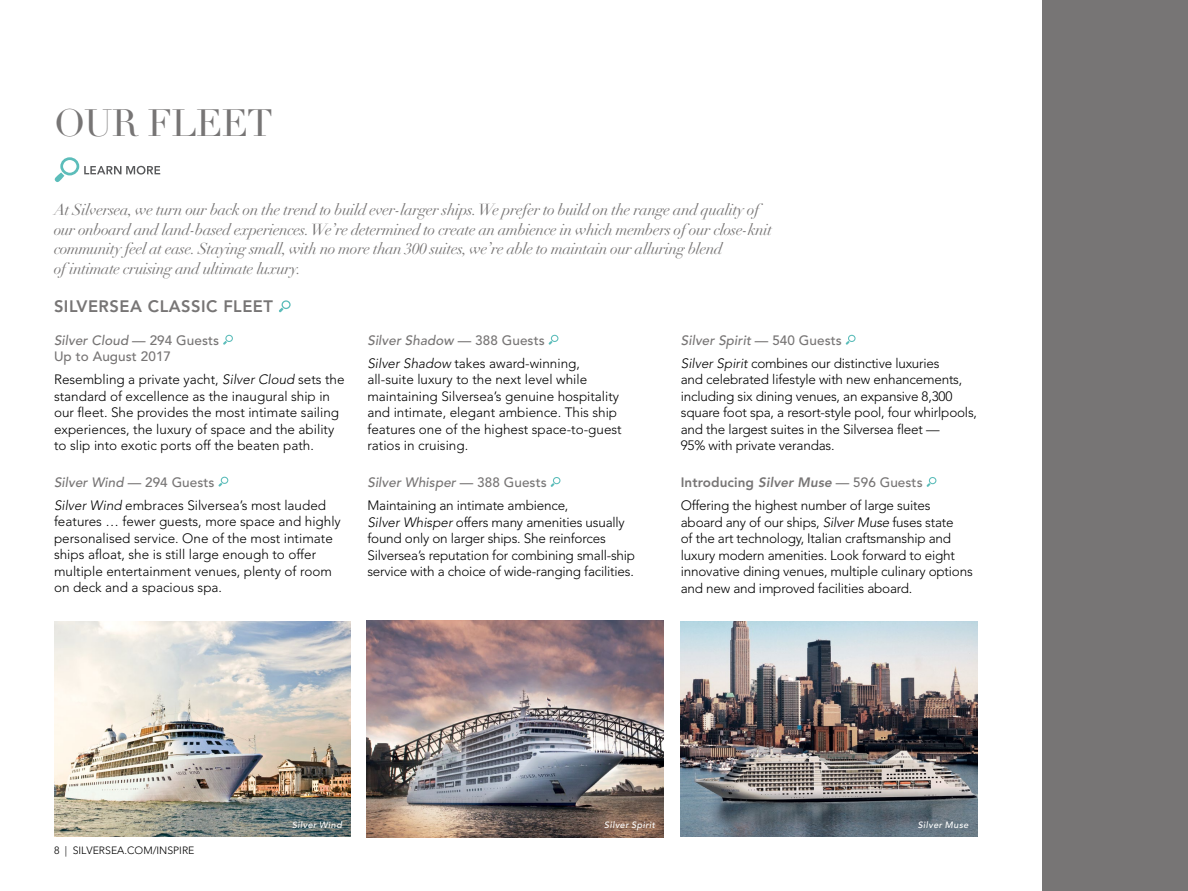
<style>
.page{position:relative;width:1188px;height:891px;background:#fff}
.page>*{position:absolute;margin:0;border:0;box-sizing:border-box;transform-origin:0 0}
.t1{font:37.5px "Didot LT Std";letter-spacing:-.025em;color:#777575}
.t2{font:800 16.5px "Avenir LT Std";letter-spacing:.03em;color:#777575}
.t3{font:italic 15.75px/19.5px "Didot LT Std";letter-spacing:-.025em;color:#777575}
.t4{font:300 13.5px/16.5px "Avenir LT Std";letter-spacing:-.015em;color:#000}
.t5{font:500 13.5px/16.2px "Avenir LT Std";letter-spacing:.005em;color:#777575}
.t6{font:300 10.5px "Avenir LT Std";color:#000}
.t7{font:italic 500 9px "Avenir LT Std";letter-spacing:.055em;color:#fff}
.s1{font-style:italic}
.s2{font-weight:500;font-style:italic;color:#777575}
.s3{font-weight:500;color:#777575}
.s4{font-weight:800;color:#777575}
.s5{font-weight:800;font-style:italic;color:#777575}
</style>
<div class="page">
<img style="left:54px;top:621px;width:297px;height:216px">
<img style="left:681px;top:621px;width:296px;height:216px">
<img style="left:367px;top:620px;width:297px;height:217px">
<div style="left:1043px;top:0;width:145px;height:891px;background:#777575"></div>
<svg style="left:279px;top:308px;width:4px;height:5px"></svg>
<div style="left:282px;top:300px;width:9px;height:9px;border:1px solid #5cbdba;border-radius:50%"></div>
<svg style="left:223px;top:341px;width:4px;height:4px"></svg>
<div style="left:225px;top:335px;width:8px;height:7px;border:1px solid #5cbdba;border-radius:50%"></div>
<svg style="left:218px;top:483px;width:4px;height:4px"></svg>
<div style="left:221px;top:477px;width:7px;height:7px;border:1px solid #5cbdba;border-radius:50%"></div>
<svg style="left:548px;top:341px;width:5px;height:4px"></svg>
<div style="left:551px;top:335px;width:7px;height:7px;border:1px solid #5cbdba;border-radius:50%"></div>
<svg style="left:550px;top:483px;width:5px;height:4px"></svg>
<div style="left:553px;top:477px;width:8px;height:7px;border:1px solid #5cbdba;border-radius:50%"></div>
<svg style="left:846px;top:341px;width:4px;height:4px"></svg>
<div style="left:848px;top:335px;width:8px;height:7px;border:1px solid #5cbdba;border-radius:50%"></div>
<svg style="left:926px;top:483px;width:4px;height:4px"></svg>
<div style="left:929px;top:477px;width:7px;height:7px;border:1px solid #5cbdba;border-radius:50%"></div>
<svg style="left:84px;top:166px;width:76px;height:9px"></svg>
<svg style="left:54px;top:172px;width:10px;height:10px"></svg>
<div style="left:60px;top:157px;width:19px;height:19px;border:3px solid #5cbdba;border-radius:50%"></div>
<h1 class="t1" style="left:54px;top:101px;width:220px">OUR FLEET</h1>
<p class="t3" style="left:54px;top:201px;width:720px">At Silversea, we turn our back on the trend to build ever-larger ships. We prefer to build on the range and quality of our onboard and land-based experiences. We’re determined to create an ambience in which members of our close-knit community feel at ease. Staying small, with no more than 300 suites, we’re able to maintain our alluring blend<br>of intimate cruising and ultimate luxury.</p>
<p class="t2" style="left:54px;top:297px;width:220px">SILVERSEA CLASSIC FLEET</p>
<p class="t5" style="left:54px;top:332px;width:167px"><span class="s1">Silver Cloud</span> — 294 Guests<br>Up to August 2017</p>
<p class="t4" style="left:54px;top:371px;width:292px">Resembling a private yacht, <span class="s1">Silver Cloud</span> sets the standard of excellence as the inaugural ship in our fleet. She provides the most intimate sailing experiences, the luxury of space and the ability to slip into exotic ports off the beaten path.</p>
<p class="t4" style="left:54px;top:470px;width:274px;line-height:23.2px"><span class="s2">Silver Wind</span> <span class="s3">— 294 Guests<br></span><span class="s1">Silver Wind</span> embraces Silversea’s most lauded</p>
<p class="t4" style="left:54px;top:513px;width:288px">features … fewer guests, more space and highly personalised service. One of the most intimate ships afloat, she is still large enough to offer multiple entertainment venues, plenty of room on deck and a spacious spa.</p>
<p class="t4" style="left:367px;top:328px;width:214px;line-height:23.2px"><span class="s2">Silver Shadow</span> <span class="s3">— 388 Guests<br></span><span class="s1">Silver Shadow</span> takes award-winning,</p>
<p class="t4" style="left:367px;top:372px;width:256px">all-suite luxury to the next level while maintaining Silversea’s genuine hospitality and intimate, elegant ambience. This ship features one of the highest space-to-guest ratios in cruising.</p>
<p class="t4" style="left:367px;top:471px;width:203px;line-height:23.2px"><span class="s2">Silver Whisper</span> <span class="s3">— 388 Guests<br></span>Maintaining an intimate ambience,</p>
<p class="t4" style="left:367px;top:514px;width:269px"><span class="s1">Silver Whisper</span> offers many amenities usually found only on larger ships. She reinforces Silversea’s reputation for combining small-ship service with a choice of wide-ranging facilities.</p>
<p class="t4" style="left:681px;top:328px;width:260px;line-height:23.2px"><span class="s2">Silver Spirit</span> <span class="s3">— 540 Guests<br></span><span class="s1">Silver Spirit</span> combines our distinctive luxuries</p>
<p class="t4" style="left:681px;top:372px;width:298px">and celebrated lifestyle with new enhancements, including six dining venues, an expansive 8,300 square foot spa, a resort-style pool, four whirlpools, and the largest suites in the Silversea fleet —<br>95% with private verandas.</p>
<p class="t4" style="left:681px;top:471px;width:251px;line-height:23.2px"><span class="s4">Introducing</span> <span class="s5">Silver Muse</span> <span class="s3">— 596 Guests<br></span>Offering the highest number of large suites</p>
<p class="t4" style="left:681px;top:514px;width:293px">aboard any of our ships, <span class="s1">Silver Muse</span> fuses state<br>of the art technology, Italian craftsmanship and luxury modern amenities. Look forward to eight innovative dining venues, multiple culinary options and new and improved facilities aboard.</p>
<p class="t6" style="left:54px;top:844px;width:142px">8 | SILVERSEA.COM/INSPIRE</p>
<p class="t7" style="left:292px;top:820px;width:51px">Silver Wind</p>
<p class="t7" style="left:604px;top:820px;width:52px">Silver Spirit</p>
<p class="t7" style="left:918px;top:820px;width:52px">Silver Muse</p>
</div>
